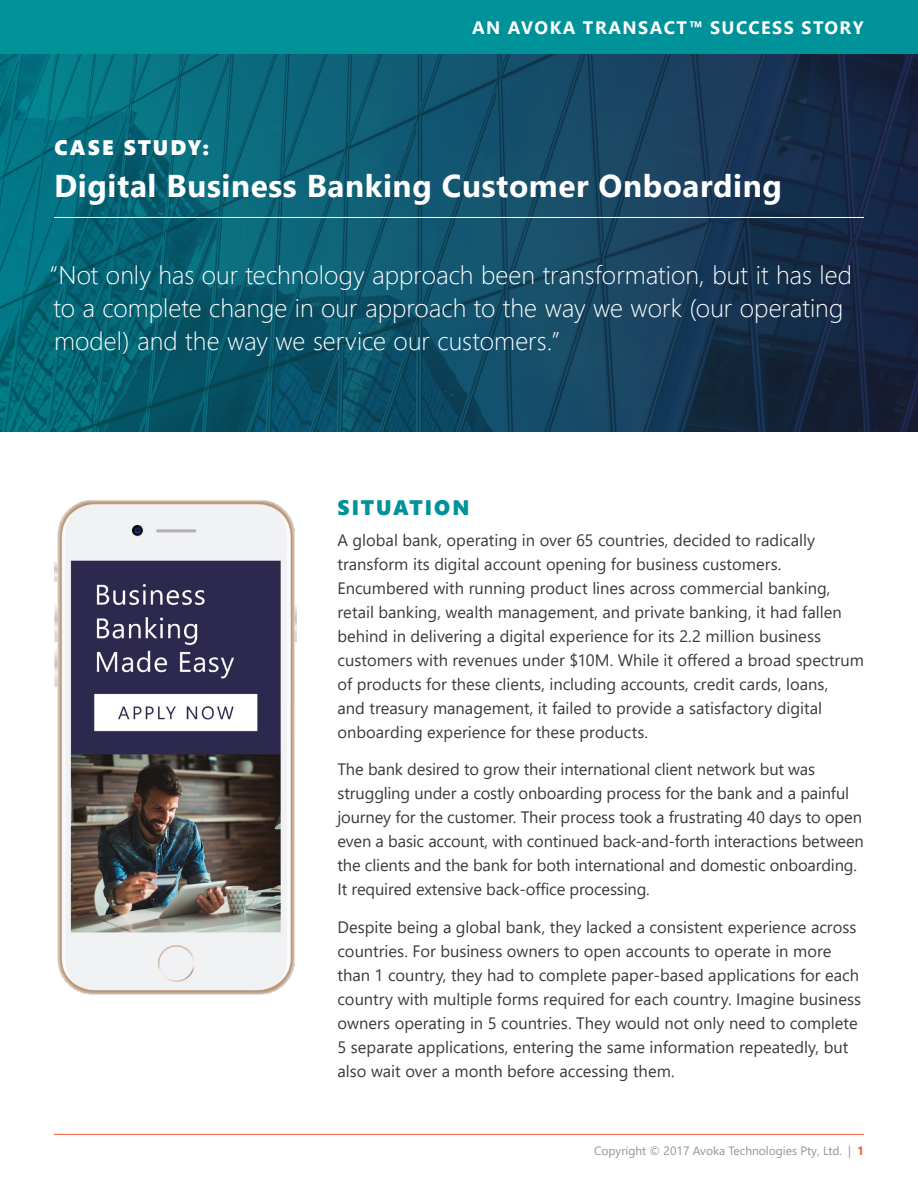
<style>
.page{position:relative;width:918px;height:1188px;background:#fff}
.page>*{position:absolute;margin:0;border:0;box-sizing:border-box;transform-origin:0 0}
.t1{font:700 31.5px "Segoe UI";letter-spacing:.02em;color:#fff}
.t2{font:300 25.5px/33px "Segoe UI";color:#fff}
.t3{font:21px "Segoe UI Black";letter-spacing:.095em;color:#fff}
.t4{font:21px "Segoe UI Black";letter-spacing:.09em;color:#009299}
.t5{font:700 18px "Segoe UI";letter-spacing:.085em;color:#fff}
.t6{font:16.5px/24px "Segoe UI";color:#3b3b3c}
.t7{font:12px "Segoe UI";color:#949396}
.s1{font-weight:700;color:#f46036}
</style>
<div class="page">
<hr style="left:54px;top:1134px;width:810px;height:1px;background:#f46036">
<svg style="left:0;top:54px;width:918px;height:378px;background:#0f4d64"></svg>
<div style="left:0;top:0;width:918px;height:54px;background:#009299"></div>
<hr style="left:54px;top:217px;width:810px;height:1px;background:#fff">
<img style="left:54px;top:500px;width:243px;height:495px">
<p class="t5" style="left:472px;top:13px;width:393px">AN AVOKA TRANSACT™ SUCCESS STORY</p>
<p class="t3" style="left:55px;top:132px;width:156px">CASE STUDY:</p>
<h1 class="t1" style="left:54px;top:160px;width:729px">Digital Business Banking Customer Onboarding</h1>
<h2 class="t2" style="left:50px;top:257px;width:804px">“Not only has our technology approach been transformation, but it has led to a complete change in our approach to the way we work (our operating model) and the way we service our customers.”</h2>
<p class="t4" style="left:338px;top:492px;width:134px">SITUATION</p>
<p class="t6" style="left:338px;top:528px;width:528px">A global bank, operating in over 65 countries, decided to radically transform its digital account opening for business customers.<br>Encumbered with running product lines across commercial banking, retail banking, wealth management, and private banking, it had fallen behind in delivering a digital experience for its 2.2 million business customers with revenues under $10M. While it offered a broad spectrum of products for these clients, including accounts, credit cards, loans,<br>and treasury management, it failed to provide a satisfactory digital onboarding experience for these products.</p>
<p class="t6" style="left:338px;top:757px;width:528px">The bank desired to grow their international client network but was struggling under a costly onboarding process for the bank and a painful journey for the customer. Their process took a frustrating 40 days to open even a basic account, with continued back-and-forth interactions between the clients and the bank for both international and domestic onboarding.<br>It required extensive back-office processing.</p>
<p class="t6" style="left:338px;top:915px;width:525px">Despite being a global bank, they lacked a consistent experience across countries. For business owners to open accounts to operate in more than 1 country, they had to complete paper-based applications for each country with multiple forms required for each country. Imagine business owners operating in 5 countries. They would not only need to complete 5 separate applications, entering the same information repeatedly, but also wait over a month before accessing them.</p>
<p class="t7" style="left:594px;top:1141px;width:271px">Copyright © 2017 Avoka Technologies Pty, Ltd. | <span class="s1">1</span></p>
</div>
